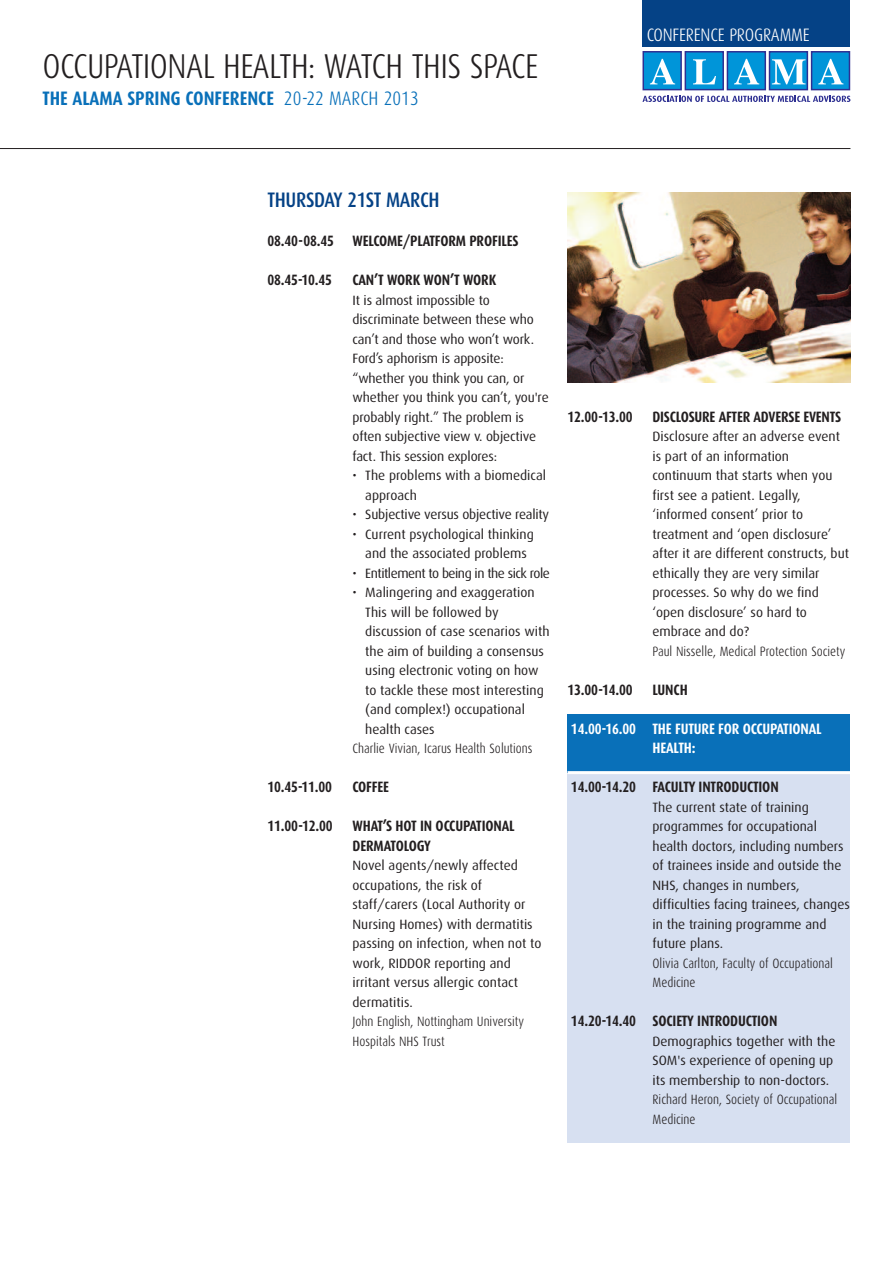
<style>
.page{position:relative;width:893px;height:1263px;background:#fff}
.page>*{position:absolute;margin:0;border:0;box-sizing:border-box;transform-origin:0 0}
.t1{font:300 34.5px "Dax Condensed";letter-spacing:-.015em;color:#231f20}
.t2{font:500 21px "Dax Condensed";letter-spacing:-.015em;color:#054286}
.t3{font:700 19.5px "Dax Condensed";color:#0970b9}
.t4{font:300 18px "Dax Condensed";letter-spacing:-.01em;color:#fff}
.t5{font:700 15px/19.5px "Dax Condensed";letter-spacing:-.01em;color:#231f20}
.t6{font:700 15px/19.5px "Dax Condensed";letter-spacing:-.01em;color:#fff}
.t7{font:13.5px/19.5px "Dax";color:#231f20}
.t8{font:300 13.5px/19.5px "Dax Condensed";color:#231f20}
.t9{font:13.5px "Dax";letter-spacing:-.035em;color:#231f20}
.s1{font-weight:300}
</style>
<div class="page">
<div style="left:567px;top:773px;width:283px;height:370px;background:#d7e0f1"></div>
<div style="left:567px;top:714px;width:283px;height:59px;background:#0970b9"></div>
<svg style="left:642px;top:96px;width:208px;height:6px"></svg>
<div style="left:643px;top:52px;width:38px;height:38px;background:#0095d9"></div>
<div style="left:642px;top:51px;width:40px;height:39px;border:1px solid #2e3092"></div>
<svg style="left:650px;top:59px;width:25px;height:25px"></svg>
<div style="left:685px;top:52px;width:38px;height:38px;background:#0095d9"></div>
<div style="left:685px;top:51px;width:39px;height:39px;border:1px solid #2e3092"></div>
<svg style="left:693px;top:59px;width:23px;height:25px"></svg>
<div style="left:727px;top:52px;width:38px;height:38px;background:#0095d9"></div>
<div style="left:727px;top:51px;width:39px;height:39px;border:1px solid #2e3092"></div>
<svg style="left:734px;top:59px;width:25px;height:25px"></svg>
<div style="left:769px;top:52px;width:38px;height:38px;background:#0095d9"></div>
<div style="left:769px;top:51px;width:39px;height:39px;border:1px solid #2e3092"></div>
<svg style="left:772px;top:59px;width:33px;height:25px"></svg>
<div style="left:812px;top:52px;width:37px;height:38px;background:#0095d9"></div>
<div style="left:811px;top:51px;width:39px;height:39px;border:1px solid #2e3092"></div>
<svg style="left:818px;top:59px;width:25px;height:25px"></svg>
<div style="left:642px;top:0;width:208px;height:47px;background:#054286"></div>
<hr style="left:0;top:148px;width:850px;height:1px;background:#231f20">
<img style="left:567px;top:193px;width:283px;height:190px">
<hr style="left:567px;top:771px;width:283px;height:3px;background:#fff">
<h1 class="t1" style="left:43px;top:54px;width:498px">OCCUPATIONAL HEALTH: WATCH THIS SPACE</h1>
<h3 class="t3" style="left:43px;top:90px;width:378px">THE ALAMA SPRING CONFERENCE <span class="s1">20-22 MARCH 2013</span></h3>
<h3 class="t4" style="left:647px;top:29px;width:165px">CONFERENCE PROGRAMME</h3>
<h2 class="t2" style="left:267px;top:191px;width:174px">THURSDAY 21ST MARCH</h2>
<p class="t5" style="left:267px;top:232px;width:253px">08.40-08.45 WELCOME/PLATFORM PROFILES</p>
<p class="t5" style="left:267px;top:271px;width:66px">08.45-10.45</p>
<p class="t5" style="left:353px;top:271px;width:145px">CAN’T WORK WON’T WORK</p>
<p class="t7" style="left:353px;top:291px;width:198px">It is almost impossible to discriminate between these who can’t and those who won’t work.<br>Ford’s aphorism is apposite: “whether you think you can, or whether you think you can’t, you're probably right.” The problem is often subjective view v. objective fact. This session explores:</p>
<p class="t7" style="left:365px;top:466px;width:182px;text-indent:-13px">• The problems with a biomedical approach</p>
<p class="t7" style="left:353px;top:505px;width:198px">• Subjective versus objective reality</p>
<p class="t7" style="left:353px;top:525px;width:183px;text-align:center">• Current psychological thinking and the associated problems</p>
<p class="t9" style="left:353px;top:567px;width:199px">• Entitlement to being in the sick role</p>
<p class="t7" style="left:365px;top:583px;width:186px;text-indent:-13px">• Malingering and exaggeration<br>This will be followed by discussion of case scenarios with the aim of building a consensus using electronic voting on how to tackle these most interesting (and complex!) occupational health cases</p>
<p class="t8" style="left:353px;top:740px;width:181px">Charlie Vivian, Icarus Health Solutions</p>
<p class="t5" style="left:267px;top:778px;width:66px">10.45-11.00</p>
<p class="t5" style="left:353px;top:778px;width:38px">COFFEE</p>
<p class="t5" style="left:267px;top:817px;width:67px">11.00-12.00</p>
<p class="t5" style="left:353px;top:817px;width:164px">WHAT’S HOT IN OCCUPATIONAL<br>DERMATOLOGY</p>
<p class="t7" style="left:353px;top:856px;width:190px">Novel agents/newly affected occupations, the risk of staff/carers (Local Authority or<br>Nursing Homes) with dermatitis passing on infection, when not to work, RIDDOR reporting and irritant versus allergic contact dermatitis.</p>
<p class="t8" style="left:353px;top:1013px;width:173px">John English, Nottingham University<br>Hospitals NHS Trust</p>
<p class="t5" style="left:567px;top:407px;width:67px">12.00-13.00</p>
<p class="t5" style="left:652px;top:407px;width:190px">DISCLOSURE AFTER ADVERSE EVENTS</p>
<p class="t7" style="left:652px;top:427px;width:198px">Disclosure after an adverse event is part of an information continuum that starts when you first see a patient. Legally, ‘informed consent’ prior to treatment and ‘open disclosure’ after it are different constructs, but ethically they are very similar processes. So why do we find ‘open disclosure’ so hard to embrace and do?</p>
<p class="t8" style="left:652px;top:643px;width:194px">Paul Nisselle, Medical Protection Society</p>
<p class="t5" style="left:567px;top:680px;width:67px">13.00-14.00</p>
<p class="t5" style="left:652px;top:680px;width:37px">LUNCH</p>
<p class="t6" style="left:652px;top:719px;width:171px;text-indent:-82px">14.00-16.00 THE FUTURE FOR OCCUPATIONAL<br>HEALTH:</p>
<p class="t5" style="left:571px;top:778px;width:209px">14.00-14.20 FACULTY INTRODUCTION</p>
<p class="t7" style="left:652px;top:798px;width:199px">The current state of training programmes for occupational health doctors, including numbers of trainees inside and outside the<br>NHS, changes in numbers, difficulties facing trainees, changes in the training programme and future plans.</p>
<p class="t8" style="left:652px;top:955px;width:182px">Olivia Carlton, Faculty of Occupational<br>Medicine</p>
<p class="t5" style="left:571px;top:1012px;width:208px">14.20-14.40 SOCIETY INTRODUCTION</p>
<p class="t7" style="left:652px;top:1032px;width:184px">Demographics together with the<br>SOM's experience of opening up its membership to non-doctors.</p>
<p class="t8" style="left:652px;top:1091px;width:186px">Richard Heron, Society of Occupational<br>Medicine</p>
</div>
